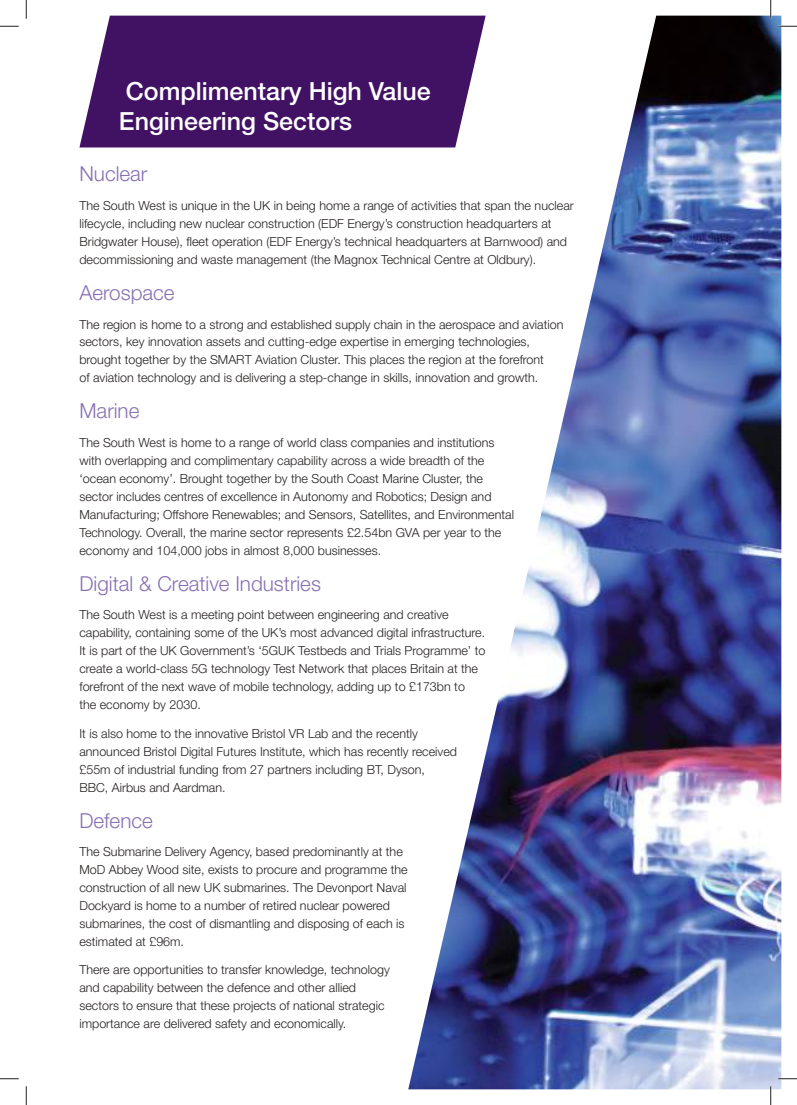
<style>
.page{position:relative;width:797px;height:1105px;background:#fff}
.page>*{position:absolute;margin:0;border:0;box-sizing:border-box;transform-origin:0 0}
.t1{font:500 25px/30px "Helvetica Neue";color:#fff}
.t2{font:300 20.62px "Helvetica Neue";color:#8870b3}
.t3{font:300 12.5px/18px "Helvetica Neue";color:#241f1f}
</style>
<div class="page">
<div style="left:79px;top:16px;width:329px;height:131px;background:#411264"></div>
<img style="left:408px;top:16px;width:373px;height:1073px">
<svg style="left:0;top:25px;width:19px;height:2px"></svg>
<svg style="left:778px;top:25px;width:19px;height:2px"></svg>
<svg style="left:0;top:1078px;width:19px;height:1px"></svg>
<svg style="left:778px;top:1078px;width:19px;height:1px"></svg>
<svg style="left:25px;top:0;width:2px;height:19px"></svg>
<svg style="left:25px;top:1086px;width:2px;height:19px"></svg>
<svg style="left:770px;top:0;width:1px;height:19px"></svg>
<svg style="left:770px;top:1086px;width:1px;height:19px"></svg>
<h1 class="t1" style="left:119px;top:76px;width:313px">Complimentary High Value<br>Engineering Sectors</h1>
<h2 class="t2" style="left:79px;top:161px;width:70px">Nuclear</h2>
<p class="t3" style="left:79px;top:196px;width:496px">The South West is unique in the UK in being home a range of activities that span the nuclear lifecycle, including new nuclear construction (EDF Energy’s construction headquarters at Bridgwater House), fleet operation (EDF Energy’s technical headquarters at Barnwood) and decommissioning and waste management (the Magnox Technical Centre at Oldbury).</p>
<h2 class="t2" style="left:79px;top:280px;width:97px">Aerospace</h2>
<p class="t3" style="left:79px;top:315px;width:485px">The region is home to a strong and established supply chain in the aerospace and aviation sectors, key innovation assets and cutting-edge expertise in emerging technologies, brought together by the SMART Aviation Cluster. This places the region at the forefront<br>of aviation technology and is delivering a step-change in skills, innovation and growth.</p>
<h2 class="t2" style="left:79px;top:398px;width:61px">Marine</h2>
<p class="t3" style="left:79px;top:433px;width:436px">The South West is home to a range of world class companies and institutions with overlapping and complimentary capability across a wide breadth of the ‘ocean economy’. Brought together by the South Coast Marine Cluster, the sector includes centres of excellence in Autonomy and Robotics; Design and Manufacturing; Offshore Renewables; and Sensors, Satellites, and Environmental Technology. Overall, the marine sector represents £2.54bn GVA per year to the economy and 104,000 jobs in almost 8,000 businesses.</p>
<h2 class="t2" style="left:79px;top:571px;width:243px">Digital &amp; Creative Industries</h2>
<p class="t3" style="left:79px;top:606px;width:407px">The South West is a meeting point between engineering and creative capability, containing some of the UK’s most advanced digital infrastructure.<br>It is part of the UK Government’s ‘5GUK Testbeds and Trials Programme’ to create a world-class 5G technology Test Network that places Britain at the forefront of the next wave of mobile technology, adding up to £173bn to<br>the economy by 2030.</p>
<p class="t3" style="left:79px;top:724px;width:379px">It is also home to the innovative Bristol VR Lab and the recently announced Bristol Digital Futures Institute, which has recently received £55m of industrial funding from 27 partners including BT, Dyson, BBC, Airbus and Aardman.</p>
<h2 class="t2" style="left:79px;top:808px;width:75px">Defence</h2>
<p class="t3" style="left:79px;top:842px;width:330px">The Submarine Delivery Agency, based predominantly at the MoD Abbey Wood site, exists to procure and programme the construction of all new UK submarines. The Devonport Naval Dockyard is home to a number of retired nuclear powered submarines, the cost of dismantling and disposing of each is estimated at £96m.</p>
<p class="t3" style="left:79px;top:961px;width:312px">There are opportunities to transfer knowledge, technology and capability between the defence and other allied sectors to ensure that these projects of national strategic importance are delivered safety and economically.</p>
</div>
